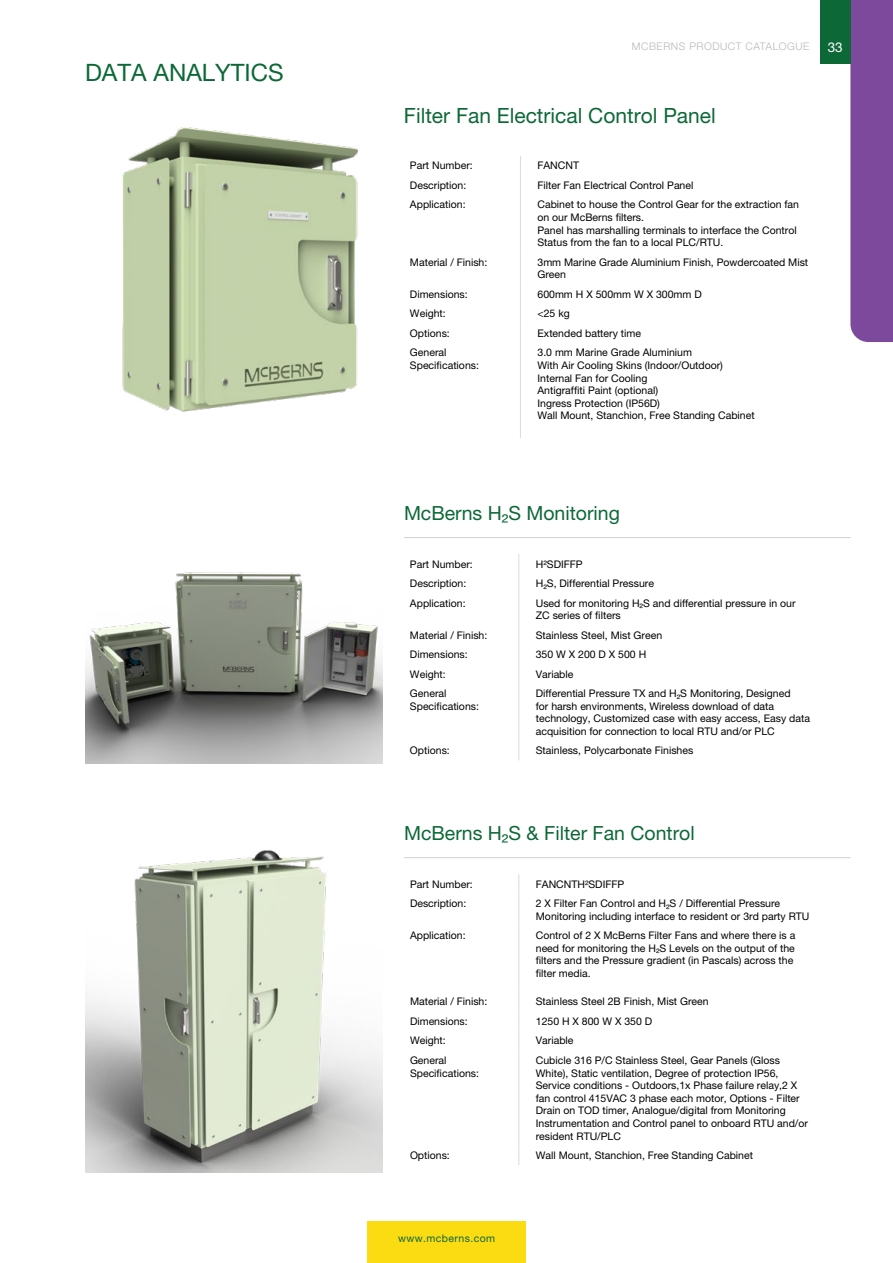
<style>
.page{position:relative;width:893px;height:1263px;background:#fff}
.page>*{position:absolute;margin:0;border:0;box-sizing:border-box;transform-origin:0 0}
.t1{font:24px "Helvetica Neue LT Pro";color:#0d6837}
.t2{font:21px "Helvetica Neue LT Pro";color:#0d6837}
.t3{font:19.5px "Helvetica Neue LT Pro";color:#0d6837}
.t4{font:13.5px "Helvetica Neue LT Pro";color:#fff}
.t5{font:10.5px/12.6px "Helvetica Neue LT Pro";color:#000}
.t6{font:300 10.5px "Helvetica Neue LT Pro";letter-spacing:.05em;color:#b6b8ba}
.t7{font:10.5px "Helvetica Neue LT Pro";letter-spacing:.04em;color:#0d6837}
</style>
<div class="page">
<div style="left:850px;top:0;width:43px;height:342px;background:#7d499d"></div>
<hr style="left:404px;top:857px;width:446px;height:1px;background:#d1d3d4">
<svg style="left:518px;top:874px;width:1px;height:20px"></svg>
<hr style="left:518px;top:894px;width:1px;height:32px;background:#dcddde">
<hr style="left:518px;top:926px;width:1px;height:66px;background:#dcddde">
<svg style="left:518px;top:992px;width:1px;height:58px"></svg>
<hr style="left:518px;top:1050px;width:1px;height:95px;background:#dcddde">
<svg style="left:518px;top:1145px;width:1px;height:20px"></svg>
<img style="left:122px;top:127px;width:237px;height:285px">
<hr style="left:404px;top:537px;width:446px;height:1px;background:#d1d3d4">
<svg style="left:518px;top:554px;width:1px;height:39px"></svg>
<hr style="left:518px;top:593px;width:1px;height:32px;background:#dcddde">
<svg style="left:518px;top:625px;width:1px;height:59px"></svg>
<hr style="left:518px;top:684px;width:1px;height:57px;background:#dcddde">
<svg style="left:518px;top:741px;width:1px;height:19px"></svg>
<img style="left:85px;top:572px;width:298px;height:191px">
<img style="left:85px;top:850px;width:298px;height:323px">
<svg style="left:520px;top:156px;width:1px;height:39px"></svg>
<hr style="left:520px;top:195px;width:1px;height:57px;background:#dcddde">
<hr style="left:520px;top:252px;width:1px;height:32px;background:#dcddde">
<svg style="left:520px;top:284px;width:1px;height:59px"></svg>
<hr style="left:520px;top:343px;width:1px;height:95px;background:#dcddde">
<div style="left:367px;top:1221px;width:159px;height:42px;background:#fbdc13"></div>
<div style="left:820px;top:0;width:30px;height:64px;background:#0d6837"></div>
<h1 class="t1" style="left:85px;top:58px;width:200px">DATA ANALYTICS</h1>
<p class="t6" style="left:632px;top:40px;width:179px">MCBERNS PRODUCT CATALOGUE</p>
<p class="t4" style="left:828px;top:39px;width:17px">33</p>
<h2 class="t2" style="left:404px;top:103px;width:313px">Filter Fan Electrical Control Panel</h2>
<p class="t5" style="left:410px;top:159px;width:64px">Part Number:</p>
<p class="t5" style="left:537px;top:159px;width:43px">FANCNT</p>
<p class="t5" style="left:410px;top:179px;width:58px">Description:</p>
<p class="t5" style="left:537px;top:179px;width:157px">Filter Fan Electrical Control Panel</p>
<p class="t5" style="left:410px;top:198px;width:57px">Application:</p>
<p class="t5" style="left:537px;top:198px;width:263px">Cabinet to house the Control Gear for the extraction fan on our McBerns filters.<br>Panel has marshalling terminals to interface the Control Status from the fan to a local PLC/RTU.</p>
<p class="t5" style="left:410px;top:256px;width:79px">Material / Finish:</p>
<p class="t5" style="left:537px;top:256px;width:272px">3mm Marine Grade Aluminium Finish, Powdercoated Mist<br>Green</p>
<p class="t5" style="left:410px;top:288px;width:59px">Dimensions:</p>
<p class="t5" style="left:537px;top:288px;width:166px">600mm H X 500mm W X 300mm D</p>
<p class="t5" style="left:410px;top:307px;width:37px">Weight:</p>
<p class="t5" style="left:537px;top:307px;width:34px">&lt;25 kg</p>
<p class="t5" style="left:410px;top:327px;width:41px">Options:</p>
<p class="t5" style="left:537px;top:327px;width:105px">Extended battery time</p>
<p class="t5" style="left:410px;top:346px;width:71px">General<br>Specifications:</p>
<p class="t5" style="left:537px;top:346px;width:219px">3.0 mm Marine Grade Aluminium<br>With Air Cooling Skins (Indoor/Outdoor)<br>Internal Fan for Cooling<br>Antigraffiti Paint (optional)<br>Ingress Protection (IP56D)<br>Wall Mount, Stanchion, Free Standing Cabinet</p>
<h3 class="t3" style="left:404px;top:501px;width:217px">McBerns H²S Monitoring</h3>
<p class="t5" style="left:410px;top:557px;width:64px">Part Number:</p>
<p class="t5" style="left:536px;top:557px;width:48px">H²SDIFFP</p>
<p class="t5" style="left:410px;top:577px;width:58px">Description:</p>
<p class="t5" style="left:536px;top:577px;width:120px">H²S, Differential Pressure</p>
<p class="t5" style="left:410px;top:596px;width:57px">Application:</p>
<p class="t5" style="left:536px;top:596px;width:261px">Used for monitoring H²S and differential pressure in our<br>ZC series of filters</p>
<p class="t5" style="left:410px;top:628px;width:79px">Material / Finish:</p>
<p class="t5" style="left:536px;top:628px;width:128px">Stainless Steel, Mist Green</p>
<p class="t5" style="left:410px;top:648px;width:59px">Dimensions:</p>
<p class="t5" style="left:536px;top:648px;width:112px">350 W X 200 D X 500 H</p>
<p class="t5" style="left:410px;top:667px;width:37px">Weight:</p>
<p class="t5" style="left:536px;top:667px;width:39px">Variable</p>
<p class="t5" style="left:410px;top:687px;width:71px">General<br>Specifications:</p>
<p class="t5" style="left:536px;top:687px;width:276px">Differential Pressure TX and H²S Monitoring, Designed<br>for harsh environments, Wireless download of data technology, Customized case with easy access, Easy data acquisition for connection to local RTU and/or PLC</p>
<p class="t5" style="left:410px;top:744px;width:41px">Options:</p>
<p class="t5" style="left:536px;top:744px;width:159px">Stainless, Polycarbonate Finishes</p>
<h3 class="t3" style="left:404px;top:821px;width:292px">McBerns H²S &amp; Filter Fan Control</h3>
<p class="t5" style="left:410px;top:877px;width:64px">Part Number:</p>
<p class="t5" style="left:536px;top:877px;width:90px">FANCNTH²SDIFFP</p>
<p class="t5" style="left:410px;top:897px;width:58px">Description:</p>
<p class="t5" style="left:536px;top:897px;width:275px">2 X Filter Fan Control and H²S / Differential Pressure<br>Monitoring including interface to resident or 3rd party RTU</p>
<p class="t5" style="left:410px;top:929px;width:57px">Application:</p>
<p class="t5" style="left:536px;top:929px;width:261px">Control of 2 X McBerns Filter Fans and where there is a need for monitoring the H²S Levels on the output of the filters and the Pressure gradient (in Pascals) across the filter media.</p>
<p class="t5" style="left:410px;top:995px;width:79px">Material / Finish:</p>
<p class="t5" style="left:536px;top:995px;width:174px">Stainless Steel 2B Finish, Mist Green</p>
<p class="t5" style="left:410px;top:1015px;width:59px">Dimensions:</p>
<p class="t5" style="left:536px;top:1015px;width:118px">1250 H X 800 W X 350 D</p>
<p class="t5" style="left:410px;top:1034px;width:37px">Weight:</p>
<p class="t5" style="left:536px;top:1034px;width:39px">Variable</p>
<p class="t5" style="left:410px;top:1054px;width:71px">General<br>Specifications:</p>
<p class="t5" style="left:536px;top:1054px;width:274px">Cubicle 316 P/C Stainless Steel, Gear Panels (Gloss White), Static ventilation, Degree of protection IP56, Service conditions - Outdoors,1x Phase failure relay,2 X fan control 415VAC 3 phase each motor, Options - Filter Drain on TOD timer, Analogue/digital from Monitoring Instrumentation and Control panel to onboard RTU and/or resident RTU/PLC</p>
<p class="t5" style="left:410px;top:1149px;width:41px">Options:</p>
<p class="t5" style="left:536px;top:1149px;width:219px">Wall Mount, Stanchion, Free Standing Cabinet</p>
<p class="t7" style="left:398px;top:1232px;width:99px">www.mcberns.com</p>
</div>
